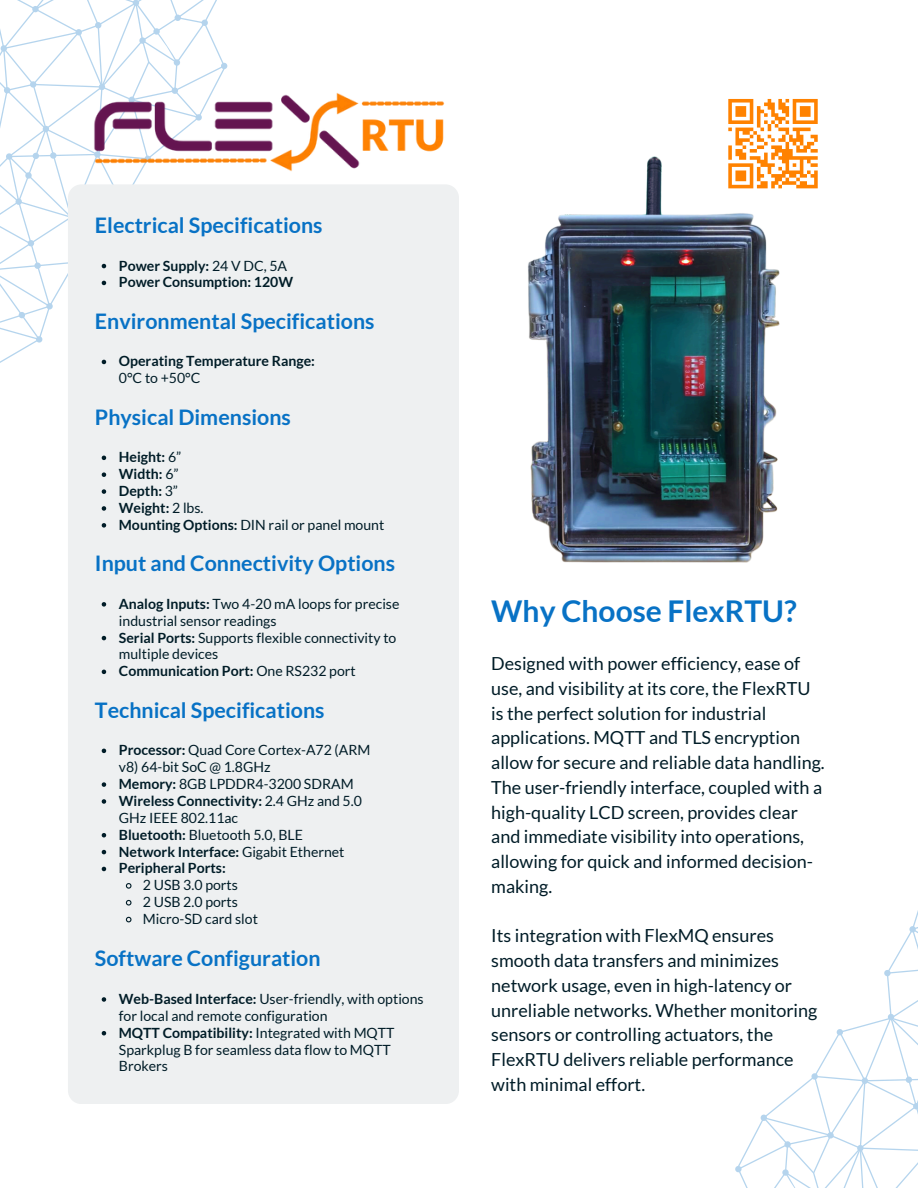
<style>
.page{position:relative;width:918px;height:1188px;background:#fff}
.page>*{position:absolute;margin:0;border:0;box-sizing:border-box;transform-origin:0 0}
.t1{font:700 30px "Lato";color:#0872c5}
.t2{font:700 21.45px "Lato";color:#0872c5}
.t3{font:18px/24.8px "Lato";color:#001c27}
.t4{font:14.1px/16.8px "Lato";color:#001c27}
.t5{font:700 14.1px/16.8px "Lato";color:#001c27}
.s1{font-weight:400}
.s2{font-weight:700}
</style>
<div class="page">
<div style="left:68px;top:184px;width:391px;height:920px;background:#eef0f1;border-radius:14px"></div>
<img style="left:227px;top:93px;width:218px;height:79px">
<svg style="left:735px;top:910px;width:183px;height:278px"></svg>
<svg style="left:728px;top:99px;width:90px;height:86px"></svg>
<hr style="left:796px;top:185px;width:22px;height:3px;background:#ff8200">
<img style="left:528px;top:144px;width:274px;height:419px">
<svg style="left:0;top:0;width:227px;height:343px"></svg>
<svg style="left:102px;top:360px;width:4px;height:4px"></svg>
<svg style="left:102px;top:456px;width:4px;height:4px"></svg>
<svg style="left:102px;top:472px;width:4px;height:5px"></svg>
<svg style="left:102px;top:489px;width:4px;height:5px"></svg>
<svg style="left:102px;top:506px;width:4px;height:5px"></svg>
<svg style="left:102px;top:523px;width:4px;height:5px"></svg>
<svg style="left:102px;top:749px;width:4px;height:4px"></svg>
<svg style="left:102px;top:782px;width:4px;height:5px"></svg>
<svg style="left:102px;top:799px;width:4px;height:5px"></svg>
<svg style="left:102px;top:833px;width:4px;height:4px"></svg>
<svg style="left:102px;top:850px;width:4px;height:4px"></svg>
<svg style="left:102px;top:867px;width:4px;height:4px"></svg>
<svg style="left:125px;top:883px;width:7px;height:6px"></svg>
<svg style="left:125px;top:899px;width:7px;height:7px"></svg>
<svg style="left:125px;top:916px;width:7px;height:7px"></svg>
<svg style="left:102px;top:602px;width:4px;height:5px"></svg>
<svg style="left:102px;top:636px;width:4px;height:4px"></svg>
<svg style="left:102px;top:670px;width:4px;height:4px"></svg>
<svg style="left:102px;top:997px;width:4px;height:5px"></svg>
<svg style="left:102px;top:1031px;width:4px;height:4px"></svg>
<h2 class="t2" style="left:95px;top:212px;width:229px">Electrical Specifications</h2>
<p class="t5" style="left:119px;top:257px;width:170px">Power Supply: <span class="s1">24 V DC, 5A</span></p>
<h2 class="t5" style="left:119px;top:274px;width:176px">Power Consumption: 120W</h2>
<p class="t2" style="left:95px;top:307px;width:281px">Environmental Specifications</p>
<p class="t5" style="left:119px;top:353px;width:198px">Operating Temperature Range:<br><span class="s1">0°C to +50°C</span></p>
<h2 class="t2" style="left:95px;top:403px;width:197px">Physical Dimensions</h2>
<p class="t5" style="left:119px;top:448px;width:64px">Height: <span class="s1">6”</span></p>
<p class="t5" style="left:119px;top:465px;width:61px">Width: <span class="s1">6”</span></p>
<p class="t5" style="left:119px;top:482px;width:61px">Depth: <span class="s1">3”</span></p>
<p class="t5" style="left:119px;top:499px;width:86px">Weight: <span class="s1">2 lbs.</span></p>
<h2 class="t4" style="left:119px;top:516px;width:267px"><span class="s2">Mounting Options:</span> DIN rail or panel mount</h2>
<p class="t2" style="left:95px;top:550px;width:302px">Input and Connectivity Options</p>
<p class="t4" style="left:119px;top:595px;width:282px"><span class="s2">Analog Inputs:</span> Two 4-20 mA loops for precise industrial sensor readings</p>
<p class="t4" style="left:119px;top:629px;width:279px"><span class="s2">Serial Ports:</span> Supports flexible connectivity to multiple devices</p>
<p class="t5" style="left:119px;top:662px;width:238px">Communication Port: <span class="s1">One RS232 port</span></p>
<p class="t2" style="left:95px;top:696px;width:231px">Technical Specifications</p>
<p class="t4" style="left:119px;top:741px;width:253px"><span class="s2">Processor:</span> Quad Core Cortex-A72 (ARM v8) 64-bit SoC @ 1.8GHz</p>
<p class="t4" style="left:119px;top:775px;width:236px"><span class="s2">Memory:</span> 8GB LPDDR4-3200 SDRAM</p>
<p class="t4" style="left:119px;top:792px;width:245px"><span class="s2">Wireless Connectivity:</span> 2.4 GHz and 5.0<br>GHz IEEE 802.11ac</p>
<h2 class="t4" style="left:119px;top:826px;width:186px"><span class="s2">Bluetooth:</span> Bluetooth 5.0, BLE</h2>
<p class="t5" style="left:119px;top:843px;width:227px">Network Interface: <span class="s1">Gigabit Ethernet</span></p>
<p class="t5" style="left:119px;top:860px;width:108px">Peripheral Ports:</p>
<p class="t4" style="left:143px;top:876px;width:97px">2 USB 3.0 ports</p>
<p class="t4" style="left:143px;top:893px;width:97px">2 USB 2.0 ports</p>
<p class="t4" style="left:143px;top:910px;width:117px">Micro-SD card slot</p>
<h2 class="t2" style="left:95px;top:945px;width:227px">Software Configuration</h2>
<p class="t4" style="left:119px;top:990px;width:306px"><span class="s2">Web-Based Interface:</span> User-friendly, with options for local and remote configuration</p>
<p class="t4" style="left:119px;top:1024px;width:277px"><span class="s2">MQTT Compatibility:</span> Integrated with MQTT<br>Sparkplug B for seamless data flow to MQTT<br>Brokers</p>
<h1 class="t1" style="left:491px;top:593px;width:307px">Why Choose FlexRTU?</h1>
<p class="t3" style="left:491px;top:651px;width:335px">Designed with power efficiency, ease of use, and visibility at its core, the FlexRTU is the perfect solution for industrial applications. MQTT and TLS encryption allow for secure and reliable data handling.<br>The user-friendly interface, coupled with a high-quality LCD screen, provides clear and immediate visibility into operations, allowing for quick and informed decision&shy;making.</p>
<p class="t3" style="left:491px;top:923px;width:328px">Its integration with FlexMQ ensures smooth data transfers and minimizes network usage, even in high-latency or unreliable networks. Whether monitoring sensors or controlling actuators, the FlexRTU delivers reliable performance with minimal effort.</p>
</div>
